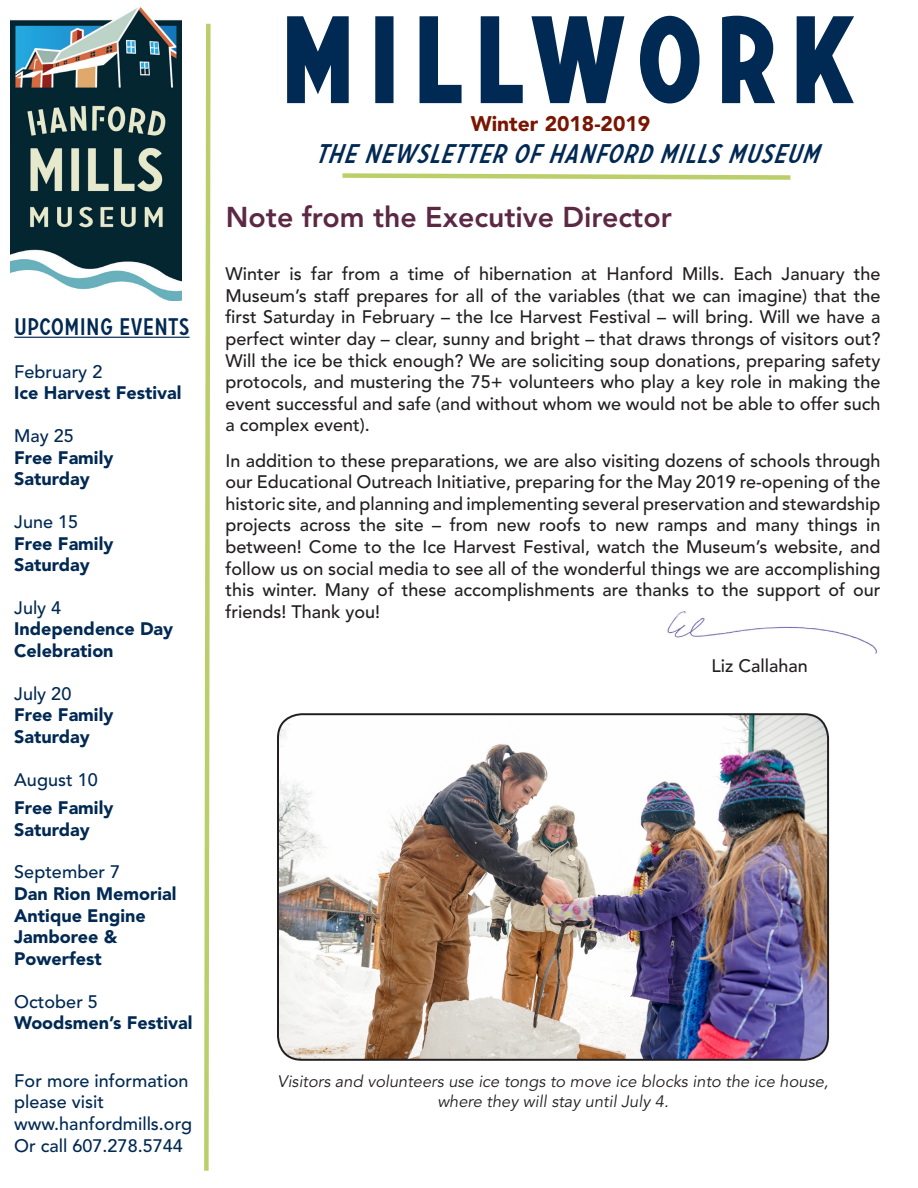
<style>
.page{position:relative;width:918px;height:1188px;background:#fff}
.page>*{position:absolute;margin:0;border:0;box-sizing:border-box;transform-origin:0 0}
.t1{font:115.5px "Carrosserie";letter-spacing:.13em;color:#002953}
.t2{font:800 28.5px "Avenir LT Std";color:#5c2844}
.t3{font:italic 27px "Carrosserie";color:#002953}
.t4{font:24px "Carrosserie";color:#002953}
.t5{font:900 21px "Avenir LT Std";color:#791500}
.t6{font:500 18px/21.6px "Avenir LT Std";color:#231f20;text-align:justify}
.t7{font:900 18px/21.6px "Avenir LT Std";color:#002953}
.t8{font:500 18px/21.6px "Avenir LT Std";color:#002953}
.t9{font:italic 16.5px/19.8px "Avenir LT Std";color:#231f20;text-align:center}
</style>
<div class="page">
<img style="left:11px;top:7px;width:170px;height:294px">
<svg style="left:287px;top:16px;width:62px;height:88px"></svg>
<div style="left:375px;top:16px;width:19px;height:87px;border:6px solid #002953"></div>
<svg style="left:419px;top:16px;width:43px;height:88px"></svg>
<svg style="left:480px;top:16px;width:145px;height:88px"></svg>
<svg style="left:640px;top:15px;width:60px;height:89px"></svg>
<svg style="left:722px;top:15px;width:53px;height:89px"></svg>
<svg style="left:796px;top:16px;width:58px;height:88px"></svg>
<hr style="left:14px;top:337px;width:176px;height:1px;background:#002953">
<svg style="left:204px;top:23px;width:7px;height:1148px"></svg>
<svg style="left:342px;top:173px;width:449px;height:7px"></svg>
<img style="left:667px;top:610px;width:210px;height:44px">
<img style="left:279px;top:714px;width:549px;height:346px">
<div style="left:277px;top:713px;width:552px;height:348px;border:2px solid #231f20;border-radius:24px"></div>
<p class="t4" style="left:14px;top:311px;width:177px">UPCOMING EVENTS</p>
<p class="t8" style="left:14px;top:361px;width:90px">February 2</p>
<p class="t7" style="left:14px;top:382px;width:169px">Ice Harvest Festival</p>
<p class="t8" style="left:14px;top:425px;width:61px">May 25</p>
<p class="t7" style="left:14px;top:446px;width:101px">Free Family<br>Saturday</p>
<p class="t8" style="left:14px;top:511px;width:65px">June 15</p>
<p class="t7" style="left:14px;top:532px;width:101px">Free Family<br>Saturday</p>
<p class="t8" style="left:14px;top:597px;width:49px">July 4</p>
<p class="t7" style="left:14px;top:618px;width:161px">Independence Day<br>Celebration</p>
<p class="t8" style="left:14px;top:683px;width:59px">July 20</p>
<p class="t7" style="left:14px;top:704px;width:101px">Free Family<br>Saturday</p>
<p class="t8" style="left:14px;top:769px;width:85px">August 10</p>
<p class="t7" style="left:14px;top:797px;width:101px">Free Family<br>Saturday</p>
<p class="t8" style="left:14px;top:862px;width:107px">September 7</p>
<p class="t7" style="left:14px;top:883px;width:164px">Dan Rion Memorial<br>Antique Engine<br>Jamboree &amp;<br>Powerfest</p>
<p class="t8" style="left:14px;top:991px;width:85px">October 5</p>
<p class="t7" style="left:14px;top:1012px;width:180px">Woodsmen’s Festival</p>
<p class="t8" style="left:14px;top:1070px;width:176px">For more information please visit</p>
<p class="t8" style="left:14px;top:1113px;width:179px">www.hanfordmills.org</p>
<p class="t8" style="left:14px;top:1135px;width:170px">Or call 607.278.5744</p>
<p class="t1" style="left:281px;top:-14px;width:573px">MILLWORK</p>
<p class="t5" style="left:471px;top:111px;width:181px">Winter 2018-2019</p>
<p class="t3" style="left:315px;top:136px;width:517px">THENEWSLETTEROFHANFORDMILLSMUSEUM</p>
<p class="t2" style="left:226px;top:200px;width:447px">Note from the Executive Director</p>
<p class="t6" style="left:226px;top:264px;width:656px">Winter is far from a time of hibernation at Hanford Mills. Each January the Museum’s staff prepares for all of the variables (that we can imagine) that the first Saturday in February – the Ice Harvest Festival – will bring. Will we have a perfect winter day – clear, sunny and bright – that draws throngs of visitors out?<br>Will the ice be thick enough? We are soliciting soup donations, preparing safety protocols, and mustering the 75+ volunteers who play a key role in making the event successful and safe (and without whom we would not be able to offer such a complex event).</p>
<p class="t6" style="left:226px;top:450px;width:657px">In addition to these preparations, we are also visiting dozens of schools through our Educational Outreach Initiative, preparing for the May 2019 re-opening of the historic site, and planning and implementing several preservation and stewardship projects across the site – from new roofs to new ramps and many things in between! Come to the Ice Harvest Festival, watch the Museum’s website, and follow us on social media to see all of the wonderful things we are accomplishing this winter. Many of these accomplishments are thanks to the support of our friends! Thank you!</p>
<p class="t6" style="left:712px;top:656px;width:98px">Liz Callahan</p>
<p class="t9" style="left:278px;top:1072px;width:553px">Visitors and volunteers use ice tongs to move ice blocks into the ice house, where they will stay until July 4.</p>
</div>
